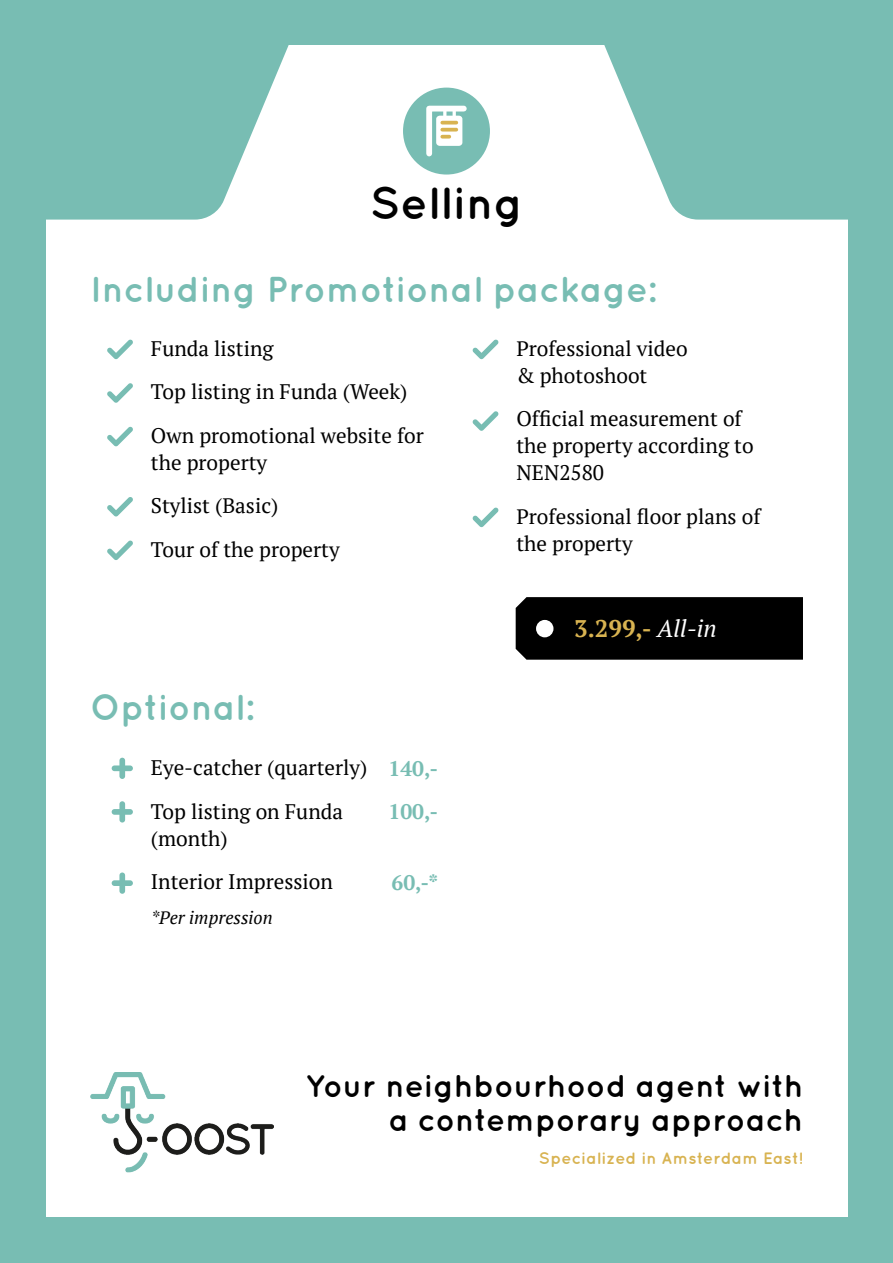
<style>
.page{position:relative;width:893px;height:1263px;background:#78bdb3}
.page>*{position:absolute;margin:0;border:0;box-sizing:border-box;transform-origin:0 0}
.t1{font:700 45px "Quicksand";letter-spacing:.015em;color:#000}
.t2{font:700 36px "Quicksand";color:#78bdb3}
.t3{font:700 31.5px/34.5px "Quicksand";color:#000;text-align:right}
.Opsomming{font:700 24px "PT Serif";color:#d8b351}
.Opsomming-2{font:21px/27px "PT Serif";color:#000}
.Opsomming-3{font:700 21px "PT Serif";color:#78bdb3}
.Opsomming-4{font:italic 18px "PT Serif";color:#000}
.t4{font:700 16.5px "Quicksand";letter-spacing:.015em;color:#d8b351}
.s1{font-weight:400;font-style:italic;color:#fff}
</style>
<div class="page">
<div style="left:46px;top:46px;width:801px;height:1171px;background:#fff"></div>
<img style="left:90px;top:1073px;width:183px;height:100px">
<svg style="left:46px;top:45px;width:802px;height:175px;fill:#78bdb3"></svg>
<svg style="left:107px;top:339px;width:26px;height:20px"></svg>
<svg style="left:107px;top:383px;width:26px;height:20px"></svg>
<svg style="left:472px;top:339px;width:27px;height:20px"></svg>
<svg style="left:107px;top:427px;width:26px;height:19px"></svg>
<svg style="left:107px;top:497px;width:26px;height:19px"></svg>
<div style="left:516px;top:597px;width:287px;height:63px;background:#000"></div>
<svg style="left:472px;top:411px;width:27px;height:20px"></svg>
<svg style="left:472px;top:507px;width:27px;height:20px"></svg>
<svg style="left:112px;top:758px;width:21px;height:21px"></svg>
<svg style="left:112px;top:801px;width:21px;height:21px"></svg>
<svg style="left:112px;top:872px;width:21px;height:22px"></svg>
<div style="left:403px;top:88px;width:87px;height:87px;background:#78bdb3;border-radius:50%"></div>
<svg style="left:426px;top:105px;width:41px;height:52px"></svg>
<svg style="left:107px;top:540px;width:26px;height:20px"></svg>
<p class="t1" style="left:370px;top:176px;width:155px">Selling</p>
<p class="t2" style="left:90px;top:268px;width:567px">Including Promotional package:</p>
<p class="Opsomming-2" style="left:151px;top:335px;width:124px">Funda listing</p>
<p class="Opsomming-2" style="left:151px;top:378px;width:258px">Top listing in Funda (Week)</p>
<p class="Opsomming-2" style="left:151px;top:422px;width:274px">Own promotional website for the property</p>
<p class="Opsomming-2" style="left:151px;top:492px;width:129px">Stylist (Basic)</p>
<p class="Opsomming-2" style="left:151px;top:536px;width:190px">Tour of the property</p>
<p class="t2" style="left:90px;top:686px;width:165px">Optional:</p>
<p class="Opsomming-2" style="left:151px;top:754px;width:218px">Eye-catcher (quarterly)</p>
<p class="Opsomming-2" style="left:151px;top:798px;width:194px">Top listing on Funda (month)</p>
<p class="Opsomming-2" style="left:151px;top:868px;width:184px">Interior Impression</p>
<p class="Opsomming-4" style="left:151px;top:906px;width:123px">*Per impression</p>
<p class="Opsomming-3" style="left:389px;top:754px;width:51px">140,-</p>
<p class="Opsomming-3" style="left:389px;top:798px;width:51px">100,-</p>
<p class="Opsomming-3" style="left:392px;top:869px;width:48px">60,-*</p>
<p class="Opsomming-2" style="left:516px;top:335px;width:173px">Professional video &amp; photoshoot</p>
<p class="Opsomming-2" style="left:516px;top:405px;width:239px">Official measurement of the property according to<br>NEN2580</p>
<p class="Opsomming-2" style="left:516px;top:503px;width:246px">Professional floor plans of the property</p>
<p class="Opsomming" style="left:574px;top:612px;width:144px">3.299,- <span class="s1">All-in</span></p>
<h3 class="t3" style="left:306px;top:1067px;width:499px">Your neighbourhood agent with a contemporary approach</h3>
<p class="t4" style="left:539px;top:1149px;width:266px">Specialized in Amsterdam East!</p>
</div>
